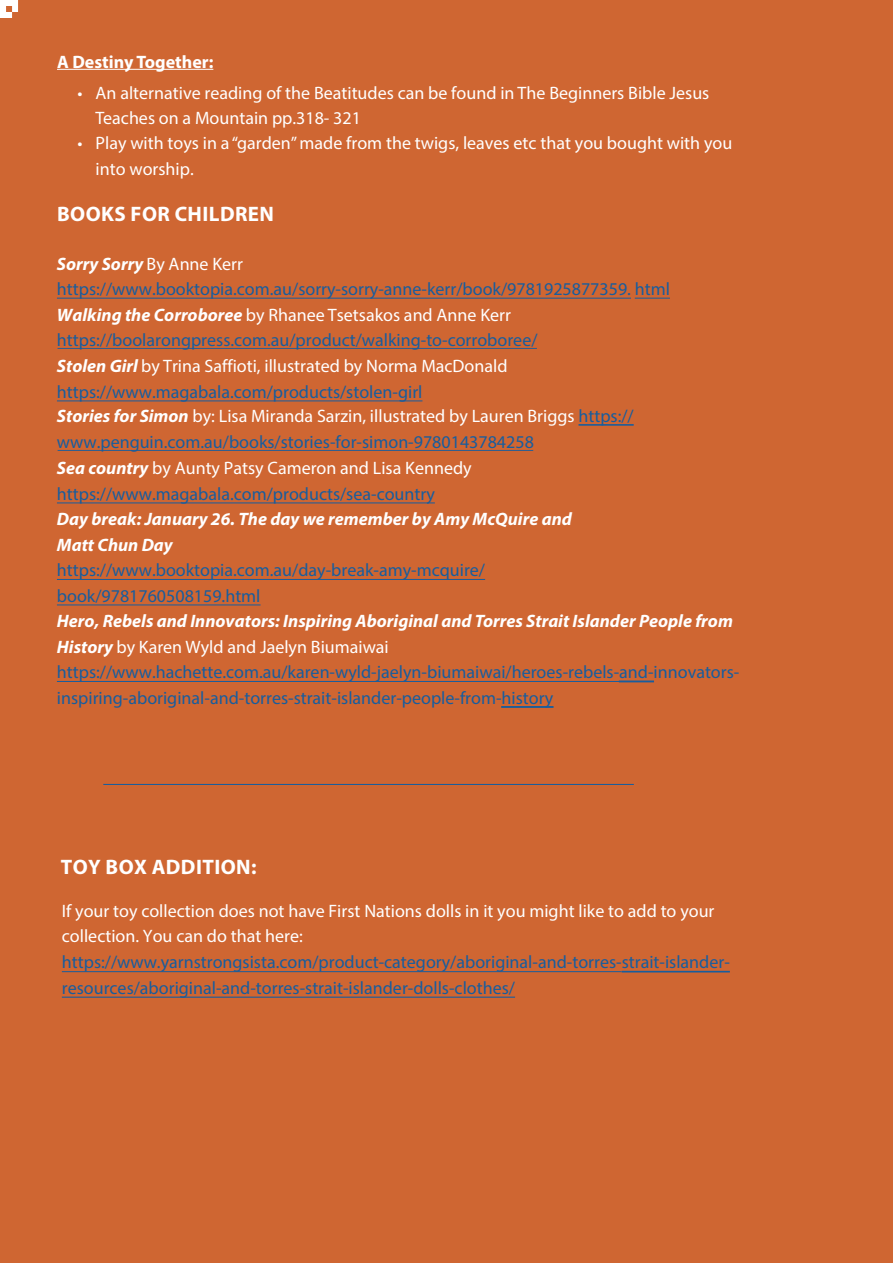
<style>
.page{position:relative;width:893px;height:1263px;background:#cf6632}
.page>*{position:absolute;margin:0;border:0;box-sizing:border-box;transform-origin:0 0}
.t1{font:700 21px "Myriad Pro";letter-spacing:.02em;color:#fff}
.t2{font:18px/25.5px "Myriad Pro";color:#175d9e}
.t3{font:18px/25.5px "Myriad Pro";color:#fff}
.t4{font:italic 700 18px/25.5px "Myriad Pro";color:#fff}
.t5{font:700 18px "Myriad Pro";color:#fff}
.s1{font-weight:700;font-style:italic;color:#fff}
.s2{color:#fff}
</style>
<div class="page">
<hr style="left:57px;top:69px;width:156px;height:1px;background:#fff">
<hr style="left:103px;top:784px;width:531px;height:1px;background:#175d9e">
<hr style="left:57px;top:298px;width:574px;height:1px;background:#175d9e">
<hr style="left:635px;top:298px;width:35px;height:1px;background:#175d9e">
<hr style="left:58px;top:348px;width:479px;height:1px;background:#175d9e">
<hr style="left:57px;top:400px;width:365px;height:1px;background:#175d9e">
<hr style="left:578px;top:425px;width:56px;height:1px;background:#175d9e">
<hr style="left:58px;top:450px;width:475px;height:1px;background:#175d9e">
<hr style="left:57px;top:502px;width:378px;height:1px;background:#175d9e">
<hr style="left:57px;top:579px;width:428px;height:1px;background:#175d9e">
<hr style="left:57px;top:604px;width:204px;height:1px;background:#175d9e">
<hr style="left:57px;top:681px;width:562px;height:1px;background:#175d9e">
<hr style="left:619px;top:681px;width:35px;height:1px;background:#175d9e">
<hr style="left:501px;top:707px;width:52px;height:1px;background:#175d9e">
<hr style="left:62px;top:971px;width:560px;height:1px;background:#175d9e">
<hr style="left:622px;top:971px;width:108px;height:1px;background:#175d9e">
<hr style="left:62px;top:997px;width:453px;height:1px;background:#175d9e">
<p class="t5" style="left:57px;top:55px;width:158px">A Destiny Together:</p>
<p class="t3" style="left:96px;top:82px;width:615px;text-indent:-18px">• An alternative reading of the Beatitudes can be found in The Beginners Bible Jesus<br>Teaches on a Mountain pp.318- 321</p>
<p class="t3" style="left:96px;top:132px;width:638px;text-indent:-18px">• Play with toys in a “garden” made from the twigs, leaves etc that you bought with you into worship.</p>
<p class="t1" style="left:57px;top:205px;width:218px">BOOKS FOR CHILDREN</p>
<p class="t2" style="left:57px;top:253px;width:614px"><span class="s1">Sorry Sorry</span> <span class="s2">By Anne Kerr </span>https://www.booktopia.com.au/sorry-sorry-anne-kerr/book/9781925877359. html <span class="s1">Walking the Corroboree</span> <span class="s2">by Rhanee Tsetsakos and Anne Kerr </span>https://boolarongpress.com.au/product/walking-to-corroboree/<br><span class="s1">Stolen Girl</span> <span class="s2">by Trina Saffioti, illustrated by Norma MacDonald </span>https://www.magabala.com/products/stolen-girl<br><span class="s1">Stories for Simon</span> <span class="s2">by: Lisa Miranda Sarzin, illustrated by Lauren Briggs</span> https:// www.penguin.com.au/books/stories-for-simon-9780143784258<br><span class="s1">Sea country</span> <span class="s2">by Aunty Patsy Cameron and Lisa Kennedy </span>https://www.magabala.com/products/sea-country</p>
<p class="t4" style="left:57px;top:508px;width:516px">Day break: January 26. The day we remember by Amy McQuire and<br>Matt Chun Day</p>
<p class="t2" style="left:57px;top:559px;width:430px">https://www.booktopia.com.au/day-break-amy-mcquire/ book/9781760508159.html</p>
<p class="t2" style="left:57px;top:610px;width:684px"><span class="s1">Hero, Rebels and Innovators: Inspiring Aboriginal and Torres Strait Islander People from History</span> <span class="s2">by Karen Wyld and Jaelyn Biumaiwai </span>https://www.hachette.com.au/karen-wyld-jaelyn-biumaiwai/heroes-rebels-and-innovators&shy;inspiring-aboriginal-and-torres-strait-islander-people-from-history</p>
<p class="t1" style="left:61px;top:859px;width:197px">TOY BOX ADDITION:</p>
<p class="t3" style="left:62px;top:900px;width:654px;line-height:24.8px">If your toy collection does not have First Nations dolls in it you might like to add to your collection. You can do that here:</p>
<p class="t2" style="left:62px;top:951px;width:669px">https://www.yarnstrongsista.com/product-category/aboriginal-and-torres-strait-islander&shy;resources/aboriginal-and-torres-strait-islander-dolls-clothes/</p>
</div>
